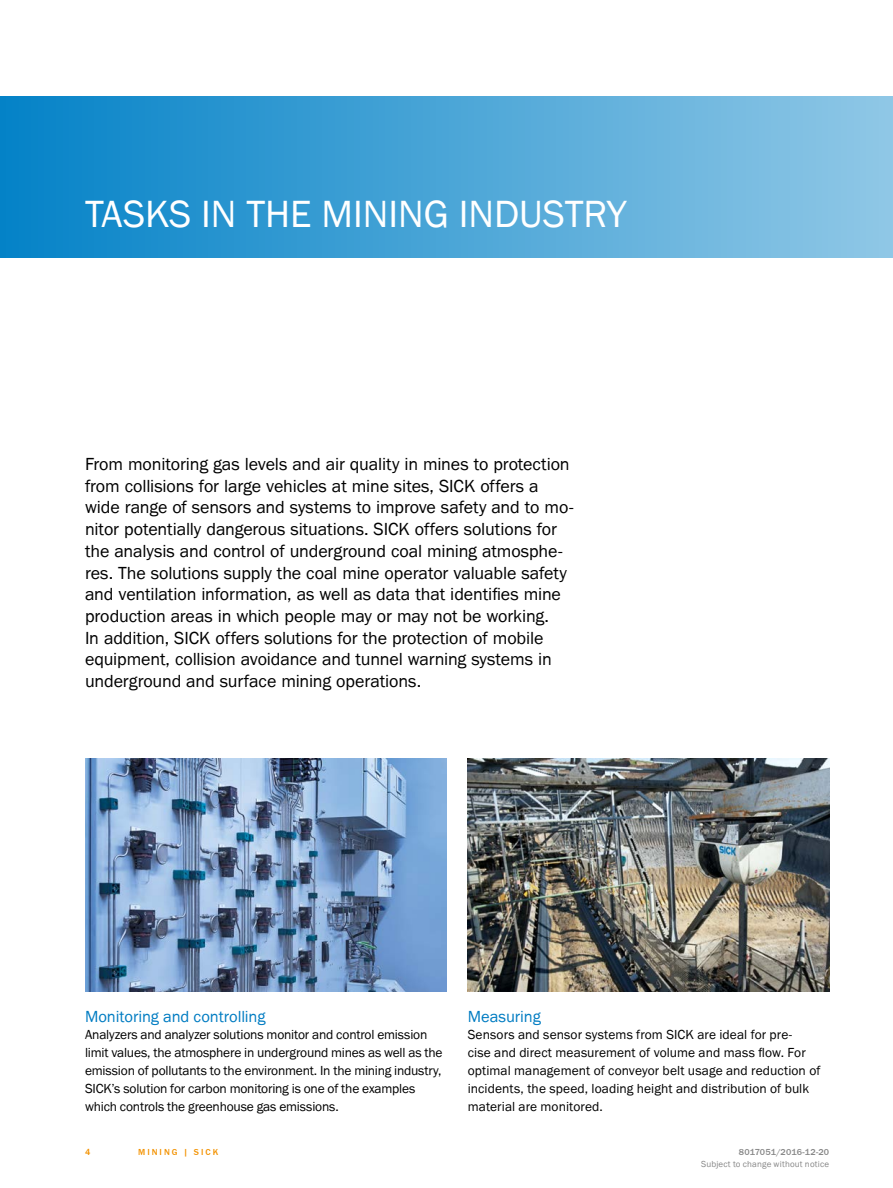
<style>
.page{position:relative;width:893px;height:1188px;background:#fff}
.page>*{position:absolute;margin:0;border:0;box-sizing:border-box;transform-origin:0 0}
.t1{font:39px "SICK Franklin";color:#fff}
.t2{font:18px/21.8px "SICK Franklin";letter-spacing:-.005em;color:#000}
.t3{font:16.5px "SICK Franklin";letter-spacing:-.005em;color:#007cc2}
.t4{font:13.5px/17.9px "SICK Franklin";letter-spacing:-.005em;color:#000}
.t5{font:9px "SICK Franklin";letter-spacing:.02em;color:#878787}
.t6{font:500 9px "SICK Franklin";letter-spacing:.015em;color:#878787}
.t7{font:500 9px "SICK Franklin";letter-spacing:.225em;color:#f39200}
</style>
<div class="page">
<div style="left:0;top:97px;width:893px;height:161px;background:linear-gradient(to right,#0482c7,#90c8e6)"></div>
<img style="left:468px;top:759px;width:361px;height:233px">
<img style="left:85px;top:759px;width:361px;height:233px">
<h1 class="t1" style="left:85px;top:189px;width:543px">TASKS IN THE MINING INDUSTRY</h1>
<p class="t2" style="left:85px;top:453px;width:490px">From monitoring gas levels and air quality in mines to protection from collisions for large vehicles at mine sites, SICK offers a wide range of sensors and systems to improve safety and to mo&shy;nitor potentially dangerous situations. SICK offers solutions for the analysis and control of underground coal mining atmosphe&shy;res. The solutions supply the coal mine operator valuable safety and ventilation information, as well as data that identifies mine production areas in which people may or may not be working.<br>In addition, SICK offers solutions for the protection of mobile equipment, collision avoidance and tunnel warning systems in underground and surface mining operations.</p>
<p class="t3" style="left:85px;top:1006px;width:182px">Monitoring and controlling</p>
<p class="t4" style="left:85px;top:1026px;width:359px">Analyzers and analyzer solutions monitor and control emission limit values, the atmosphere in underground mines as well as the emission of pollutants to the environment. In the mining industry, SICK’s solution for carbon monitoring is one of the examples which controls the greenhouse gas emissions.</p>
<p class="t3" style="left:468px;top:1006px;width:75px">Measuring</p>
<p class="t4" style="left:468px;top:1026px;width:354px">Sensors and sensor systems from SICK are ideal for pre-<br>cise and direct measurement of volume and mass flow. For optimal management of conveyor belt usage and reduction of incidents, the speed, loading height and distribution of bulk material are monitored.</p>
<p class="t7" style="left:85px;top:1146px;width:7px">4</p>
<p class="t7" style="left:138px;top:1146px;width:82px">Mi ni ng | SICK</p>
<p class="t6" style="left:739px;top:1146px;width:92px">8017051/2016-12-20</p>
<p class="t5" style="left:701px;top:1159px;width:130px">Subject to change without notice</p>
</div>
